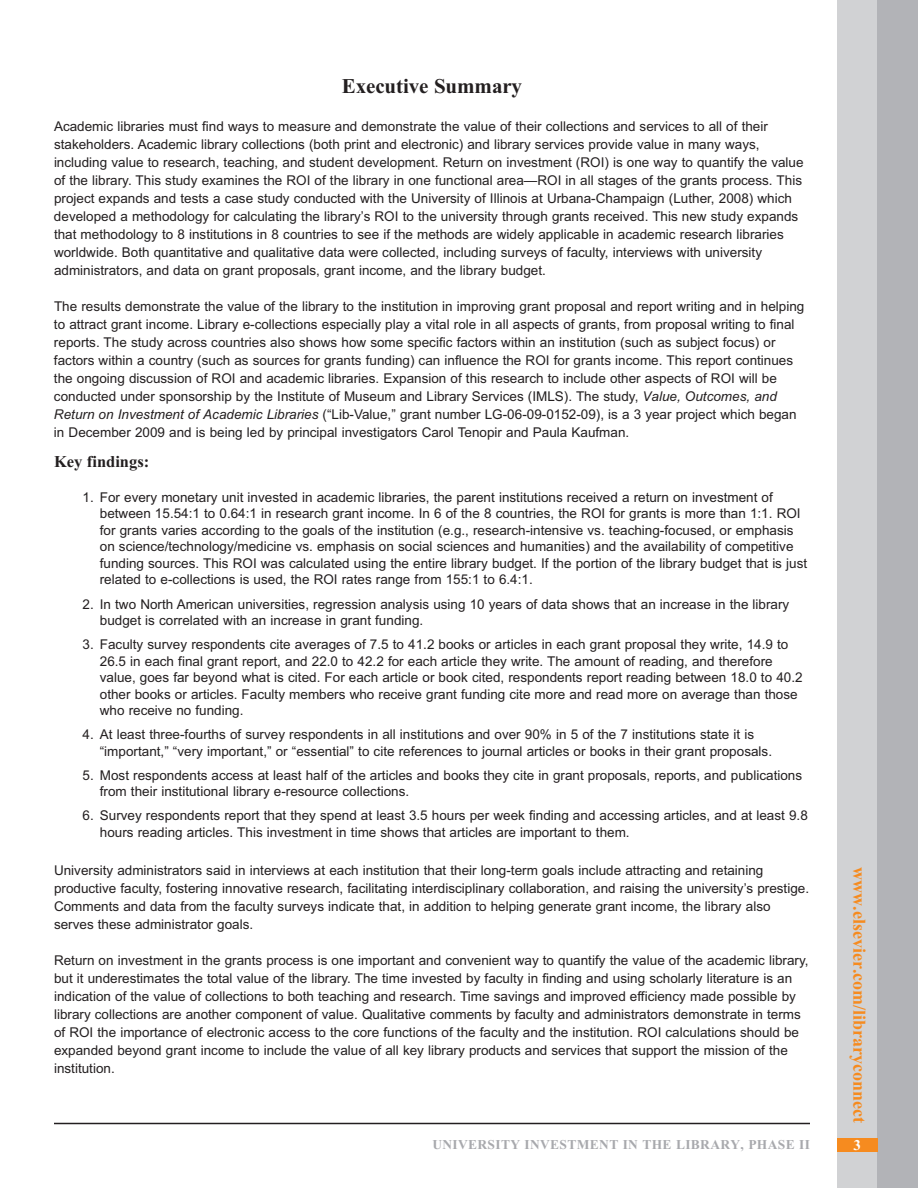
<style>
.page{position:relative;width:918px;height:1188px;background:#fff}
.page>*{position:absolute;margin:0;border:0;box-sizing:border-box;transform-origin:0 0}
.t1{font:700 21px "Times New Roman";letter-spacing:-.005em;color:#231f20}
.t2{font:700 18px "Times New Roman";color:#f68b1f}
.t3{font:700 16.5px "Times New Roman";color:#231f20}
.t4{font:700 15px "Times New Roman";color:#fff}
.t5{font:13.5px/18px "Arial";color:#231f20}
.t6{font:700 13.5px "Times New Roman";letter-spacing:.025em;color:#a8a9ad}
.s1{font-style:italic}
</style>
<div class="page">
<div style="left:837px;top:0;width:81px;height:1188px;background:#d1d2d4"></div>
<div style="left:878px;top:0;width:40px;height:1188px;background:#b2b3b7"></div>
<hr style="left:54px;top:1123px;width:756px;height:1px;background:#231f20">
<div style="left:837px;top:1138px;width:40px;height:13px;background:#f68b1f"></div>
<h1 class="t1" style="left:342px;top:74px;width:182px">Executive Summary</h1>
<p class="t5" style="left:54px;top:117px;width:751px">Academic libraries must find ways to measure and demonstrate the value of their collections and services to all of their stakeholders. Academic library collections (both print and electronic) and library services provide value in many ways, including value to research, teaching, and student development. Return on investment (ROI) is one way to quantify the value of the library. This study examines the ROI of the library in one functional area—ROI in all stages of the grants process. This project expands and tests a case study conducted with the University of Illinois at Urbana-Champaign (Luther, 2008) which developed a methodology for calculating the library’s ROI to the university through grants received. This new study expands that methodology to 8 institutions in 8 countries to see if the methods are widely applicable in academic research libraries worldwide. Both quantitative and qualitative data were collected, including surveys of faculty, interviews with university administrators, and data on grant proposals, grant income, and the library budget.</p>
<p class="t5" style="left:54px;top:297px;width:752px">The results demonstrate the value of the library to the institution in improving grant proposal and report writing and in helping to attract grant income. Library e-collections especially play a vital role in all aspects of grants, from proposal writing to final reports. The study across countries also shows how some specific factors within an institution (such as subject focus) or factors within a country (such as sources for grants funding) can influence the ROI for grants income. This report continues the ongoing discussion of ROI and academic libraries. Expansion of this research to include other aspects of ROI will be conducted under sponsorship by the Institute of Museum and Library Services (IMLS). The study, <span class="s1">Value, Outcomes, and Return on Investment of Academic Libraries</span> (“Lib-Value,” grant number LG-06-09-0152-09), is a 3 year project which began in December 2009 and is being led by principal investigators Carol Tenopir and Paula Kaufman.</p>
<p class="t3" style="left:54px;top:452px;width:97px">Key findings:</p>
<p class="t5" style="left:100px;top:489px;width:709px;line-height:16.5px;text-indent:-17px">1. For every monetary unit invested in academic libraries, the parent institutions received a return on investment of between 15.54:1 to 0.64:1 in research grant income. In 6 of the 8 countries, the ROI for grants is more than 1:1. ROI for grants varies according to the goals of the institution (e.g., research-intensive vs. teaching-focused, or emphasis on science/technology/medicine vs. emphasis on social sciences and humanities) and the availability of competitive funding sources. This ROI was calculated using the entire library budget. If the portion of the library budget that is just related to e-collections is used, the ROI rates range from 155:1 to 6.4:1.</p>
<p class="t5" style="left:100px;top:596px;width:691px;line-height:16.5px;text-indent:-17px">2. In two North American universities, regression analysis using 10 years of data shows that an increase in the library budget is correlated with an increase in grant funding.</p>
<p class="t5" style="left:100px;top:636px;width:704px;line-height:16.5px;text-indent:-17px">3. Faculty survey respondents cite averages of 7.5 to 41.2 books or articles in each grant proposal they write, 14.9 to 26.5 in each final grant report, and 22.0 to 42.2 for each article they write. The amount of reading, and therefore value, goes far beyond what is cited. For each article or book cited, respondents report reading between 18.0 to 40.2 other books or articles. Faculty members who receive grant funding cite more and read more on average than those who receive no funding.</p>
<p class="t5" style="left:100px;top:726px;width:674px;line-height:16.5px;text-indent:-17px">4. At least three-fourths of survey respondents in all institutions and over 90% in 5 of the 7 institutions state it is “important,” “very important,” or “essential” to cite references to journal articles or books in their grant proposals.</p>
<p class="t5" style="left:100px;top:767px;width:704px;line-height:16.5px;text-indent:-17px">5. Most respondents access at least half of the articles and books they cite in grant proposals, reports, and publications from their institutional library e-resource collections.</p>
<p class="t5" style="left:100px;top:807px;width:710px;line-height:16.5px;text-indent:-17px">6. Survey respondents report that they spend at least 3.5 hours per week finding and accessing articles, and at least 9.8 hours reading articles. This investment in time shows that articles are important to them.</p>
<p class="t5" style="left:54px;top:861px;width:757px">University administrators said in interviews at each institution that their long-term goals include attracting and retaining productive faculty, fostering innovative research, facilitating interdisciplinary collaboration, and raising the university’s prestige.<br>Comments and data from the faculty surveys indicate that, in addition to helping generate grant income, the library also serves these administrator goals.</p>
<p class="t5" style="left:54px;top:951px;width:756px">Return on investment in the grants process is one important and convenient way to quantify the value of the academic library, but it underestimates the total value of the library. The time invested by faculty in finding and using scholarly literature is an indication of the value of collections to both teaching and research. Time savings and improved efficiency made possible by library collections are another component of value. Qualitative comments by faculty and administrators demonstrate in terms of ROI the importance of electronic access to the core functions of the faculty and the institution. ROI calculations should be expanded beyond grant income to include the value of all key library products and services that support the mission of the institution.</p>
<h2 class="t2" style="left:870px;top:867px;width:257px;rotate:90deg">www.elsevier.com/libraryconnect</h2>
<p class="t6" style="left:432px;top:1137px;width:379px">UNIVERSITY INVESTMENT IN THE LIBRARY, PHASE II</p>
<p class="t4" style="left:853px;top:1136px;width:9px">3</p>
</div>
